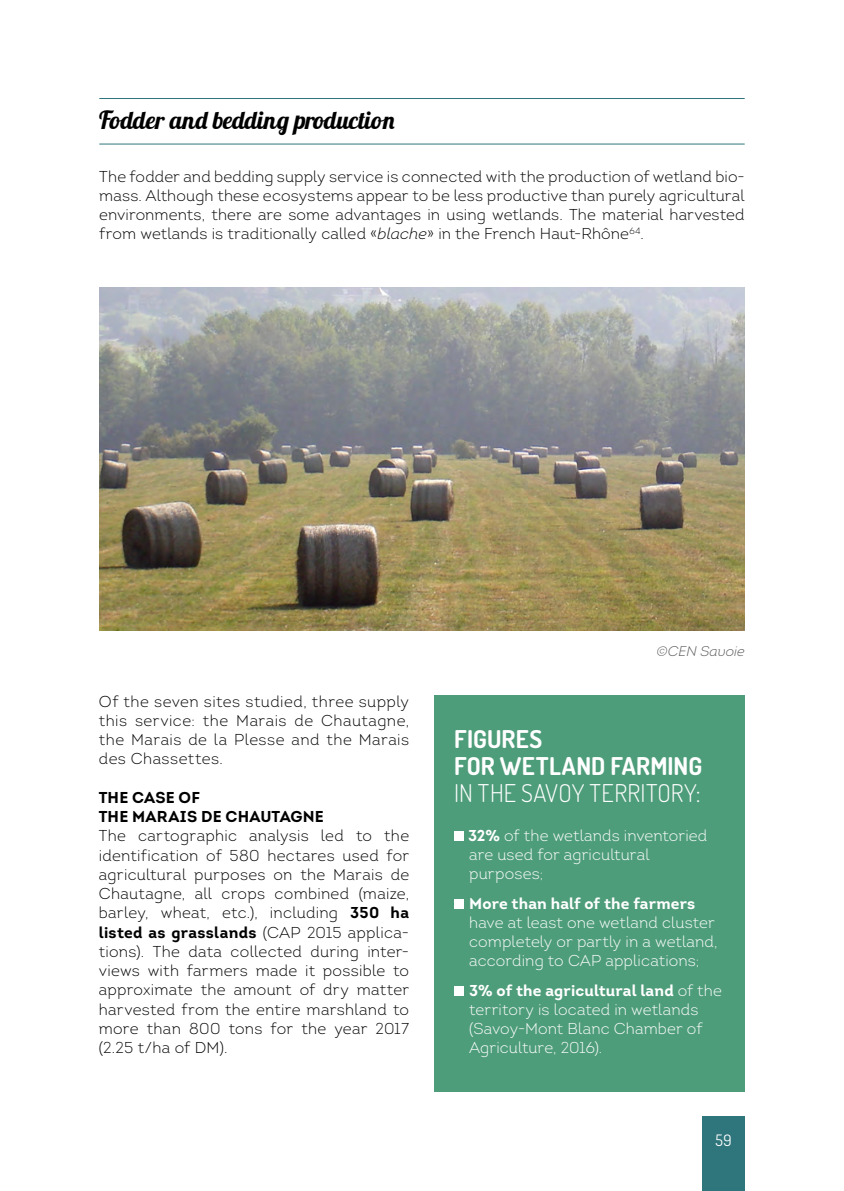
<style>
.page{position:relative;width:844px;height:1191px;background:#fff}
.page>*{position:absolute;margin:0;border:0;box-sizing:border-box;transform-origin:0 0}
.Titre_encarts{font:300 24.5px/26.9px "Dosis";letter-spacing:.015em;color:#fff}
.Titre_2{font:24.5px "Lobster";letter-spacing:-.005em;color:#000}
.Titre_encarts-2{font:700 24.5px "Dosis";letter-spacing:.005em;color:#fff}
.Texte_courant{font:300 15.75px/19.2px "Intro";letter-spacing:.02em;color:#000;text-align:justify}
.Texte_courant-2{font:300 15.75px/19.2px "Intro";letter-spacing:.005em;color:#fff}
.Titre_4{font:700 15.75px "Intro";letter-spacing:.01em;color:#000}
.Titre_4-2{font:15.75px "Dosis";color:#fff}
.Légende{font:italic 300 14px "Intro";color:#575756}
.s1{font-style:italic}
.s2{font-weight:700}
</style>
<div class="page">
<div style="left:702px;top:1116px;width:42px;height:75px;background:#2f757c"></div>
<hr style="left:99px;top:98px;width:645px;height:1px;background:#2f757c">
<hr style="left:99px;top:144px;width:645px;height:1px;background:#2f757c">
<img style="left:99px;top:288px;width:645px;height:342px">
<div style="left:434px;top:695px;width:310px;height:396px;background:#4e9d7a"></div>
<div style="left:454px;top:831px;width:10px;height:10px;background:#fff"></div>
<div style="left:454px;top:898px;width:10px;height:10px;background:#fff"></div>
<div style="left:454px;top:985px;width:10px;height:10px;background:#fff"></div>
<p class="Titre_2" style="left:99px;top:104px;width:297px">Fodder and bedding production</p>
<p class="Texte_courant" style="left:99px;top:166px;width:646px">The fodder and bedding supply service is connected with the production of wetland bio&shy;mass. Although these ecosystems appear to be less productive than purely agricultural environments, there are some advantages in using wetlands. The material harvested from wetlands is traditionally called «<span class="s1">blache</span>» in the French Haut-Rhône<sup>64</sup>.</p>
<p class="Texte_courant" style="left:99px;top:691px;width:312px">Of the seven sites studied, three supply this service: the Marais de Chautagne, the Marais de la Plesse and the Marais des Chassettes.</p>
<p class="Titre_4" style="left:99px;top:787px;width:103px">THE CASE OF</p>
<p class="Titre_4" style="left:99px;top:806px;width:226px">THE MARAIS DE CHAUTAGNE</p>
<p class="Texte_courant" style="left:99px;top:826px;width:312px">The cartographic analysis led to the identification of 580 hectares used for agricultural purposes on the Marais de Chautagne, all crops combined (maize, barley, wheat, etc.), including <span class="s2">350 ha listed as grasslands</span> (CAP 2015 applica&shy;tions). The data collected during inter&shy;views with farmers made it possible to approximate the amount of dry matter harvested from the entire marshland to more than 800 tons for the year 2017 (2.25 t/ha of DM).</p>
<p class="Légende" style="left:656px;top:642px;width:90px">©CEN Savoie</p>
<p class="Titre_encarts-2" style="left:454px;top:723px;width:89px">FIGURES</p>
<p class="Titre_encarts" style="left:454px;top:752px;width:249px"><span class="s2">FOR WETLAND FARMING<br></span>IN THE SAVOY TERRITORY:</p>
<p class="Texte_courant-2" style="left:468px;top:825px;width:241px"><span class="s2">32%</span> of the wetlands inventoried are used for agricultural purposes;</p>
<p class="Texte_courant-2" style="left:469px;top:893px;width:250px"><span class="s2">More than half of the farmers </span>have at least one wetland cluster completely or partly in a wetland, according to CAP applications;</p>
<p class="Texte_courant-2" style="left:469px;top:980px;width:254px"><span class="s2">3% of the agricultural land</span> of the territory is located in wetlands (Savoy-Mont Blanc Chamber of<br>Agriculture, 2016).</p>
<p class="Titre_4-2" style="left:715px;top:1129px;width:18px">59</p>
</div>
